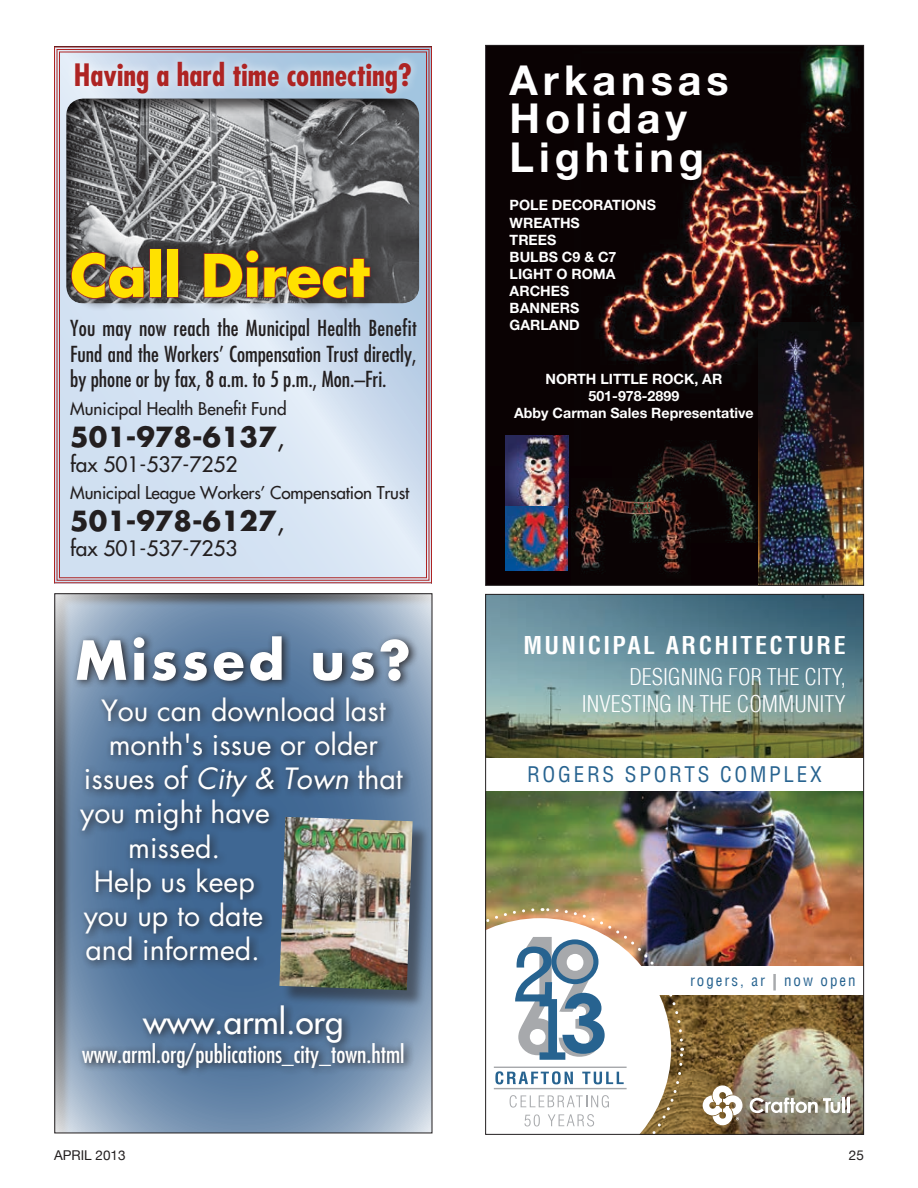
<style>
.page{position:relative;width:918px;height:1188px;background:#fff}
.page>*{position:absolute;margin:0;border:0;box-sizing:border-box;transform-origin:0 0}
.t1{font:700 57px "Futura";color:#ffe100}
.t2{font:700 52.5px "Futura";letter-spacing:.075em;color:#fff}
.t3{font:700 41.25px/38.4px "Helvetica Neue";letter-spacing:.12em;color:#fff}
.t4{font:33px "Futura";color:#fff}
.t5{font:700 condensed 30px "Futura";color:#ae2423}
.t6{font:28.5px "Futura";color:#fff}
.t7{font:700 27px "Futura";color:#231f20}
.t8{font:condensed 24px "Futura";color:#fff}
.t9{font:700 condensed 24px "Helvetica LT";letter-spacing:.1em;color:#fff}
.t10{font:300 condensed 22.5px/27px "Helvetica LT";color:#fff;text-align:right}
.t11{font:condensed 21.45px/25.8px "Futura";color:#231f20;text-align:justify}
.t12{font:condensed 21px "Helvetica LT";letter-spacing:.13em;color:#276390}
.t13{font:20.7px "Futura";color:#231f20}
.t14{font:17.25px "Futura";letter-spacing:-.01em;color:#231f20}
.t15{font:condensed 15px "Helvetica LT";letter-spacing:.13em;color:#276390}
.t16{font:700 14.25px/17.1px "Helvetica Neue";color:#fff;text-align:center}
.t17{font:13.5px "Helvetica Neue";color:#231f20}
.s1{font-weight:400}
.s2{font-style:italic}
</style>
<div class="page">
<div style="left:53px;top:592px;width:381px;height:542px;background:#231f20;opacity:.95"></div>
<div style="left:72px;top:630px;width:347px;height:447px;background:#231f20;opacity:.92"></div>
<div style="left:282px;top:819px;width:149px;height:190px;background:#231f20;opacity:.5"></div>
<img style="left:279px;top:817px;width:134px;height:173px">
<img style="left:487px;top:596px;width:375px;height:162px">
<img style="left:685px;top:996px;width:177px;height:137px">
<img style="left:487px;top:791px;width:375px;height:174px">
<div style="left:773px;top:974px;width:3px;height:16px;border:2px solid #a7a9ac"></div>
<svg style="left:487px;top:907px;width:198px;height:226px"></svg>
<svg style="left:750px;top:1097px;width:95px;height:16px"></svg>
<hr style="left:847px;top:1098px;width:3px;height:15px;background:#fff">
<svg style="left:703px;top:1085px;width:40px;height:40px"></svg>
<div style="left:486px;top:45px;width:378px;height:540px;background:#0a0003"></div>
<img style="left:505px;top:47px;width:357px;height:419px">
<img style="left:613px;top:440px;width:145px;height:102px">
<img style="left:572px;top:478px;width:118px;height:96px">
<img style="left:506px;top:436px;width:62px;height:134px">
<img style="left:758px;top:323px;width:104px;height:261px">
<svg style="left:54px;top:46px;width:378px;height:538px;background:#d0dbec"></svg>
<div style="left:65px;top:98px;width:354px;height:207px;background:#231f20;opacity:.75"></div>
<div style="left:66px;top:52px;width:354px;height:50px;background:#fff;opacity:.75"></div>
<div style="left:68px;top:246px;width:315px;height:66px;background:#231f20;opacity:.53"></div>
<svg style="left:70px;top:251px;width:75px;height:49px;background:#695556"></svg>
<div style="left:150px;top:249px;width:11px;height:49px;border:2px solid #ae2423"></div>
<div style="left:167px;top:249px;width:12px;height:49px;border:2px solid #ae2423"></div>
<svg style="left:203px;top:249px;width:168px;height:50px;background:#523d3e"></svg>
<h3 class="t5" style="left:74px;top:55px;width:339px">Having a hard time connecting?</h3>
<h1 class="t1" style="left:70px;top:236px;width:301px">Call Direct</h1>
<h3 class="t11" style="left:70px;top:315px;width:348px">You may now reach the Municipal Health Benefit Fund and the Workers’ Compensation Trust directly, by phone or by fax, 8 a.m. to 5 p.m., Mon.–Fri.</h3>
<p class="t14" style="left:70px;top:397px;width:218px">Municipal Health Benefit Fund</p>
<h3 class="t7" style="left:70px;top:418px;width:216px">501-978-6137<span class="s1">,</span></h3>
<h3 class="t13" style="left:70px;top:451px;width:169px">fax 501-537-7252</h3>
<p class="t14" style="left:70px;top:481px;width:341px">Municipal League Workers’ Compensation Trust</p>
<h3 class="t7" style="left:70px;top:502px;width:216px">501-978-6127<span class="s1">,</span></h3>
<h3 class="t13" style="left:70px;top:535px;width:169px">fax 501-537-7253</h3>
<h2 class="t2" style="left:76px;top:624px;width:337px">Missed us?</h2>
<h3 class="t6" style="left:101px;top:691px;width:286px">You can download last</h3>
<h3 class="t6" style="left:109px;top:725px;width:271px">month's issue or older</h3>
<h3 class="t6" style="left:84px;top:759px;width:320px">issues of <span class="s2">City &amp; Town</span> that</h3>
<h3 class="t6" style="left:80px;top:793px;width:191px">you might have</h3>
<h3 class="t6" style="left:128px;top:828px;width:94px">missed.</h3>
<h3 class="t6" style="left:94px;top:862px;width:162px">Help us keep</h3>
<h3 class="t6" style="left:84px;top:896px;width:181px">you up to date</h3>
<h3 class="t6" style="left:86px;top:930px;width:176px">and informed.</h3>
<h3 class="t4" style="left:143px;top:1000px;width:202px">www.arml.org</h3>
<h3 class="t8" style="left:82px;top:1039px;width:324px">www.arml.org/publications_city_town.html</h3>
<h3 class="t3" style="left:510px;top:60px;width:221px">Arkansas<br>Holiday<br>Lighting</h3>
<p class="t16" style="left:510px;top:196px;width:148px;text-align:left">POLE DECORATIONS<br>WREATHS<br>TREES<br>BULBS C9 &amp; C7<br>LIGHT O ROMA<br>ARCHES<br>BANNERS<br>GARLAND</p>
<p class="t16" style="left:514px;top:370px;width:241px">NORTH LITTLE ROCK, AR<br>501-978-2899<br>Abby Carman Sales Representative</p>
<h3 class="t9" style="left:523px;top:630px;width:324px">MUNICIPAL ARCHITECTURE</h3>
<h3 class="t10" style="left:582px;top:663px;width:265px">DESIGNING FOR THE CITY,<br>INVESTING IN THE COMMUNITY</h3>
<h3 class="t12" style="left:527px;top:761px;width:296px">ROGERS SPORTS COMPLEX</h3>
<p class="t15" style="left:690px;top:971px;width:77px">rogers, ar</p>
<p class="t15" style="left:784px;top:971px;width:73px">now open</p>
<p class="t17" style="left:54px;top:1148px;width:73px">April 2013</p>
<p class="t17" style="left:849px;top:1148px;width:17px">25</p>
</div>
